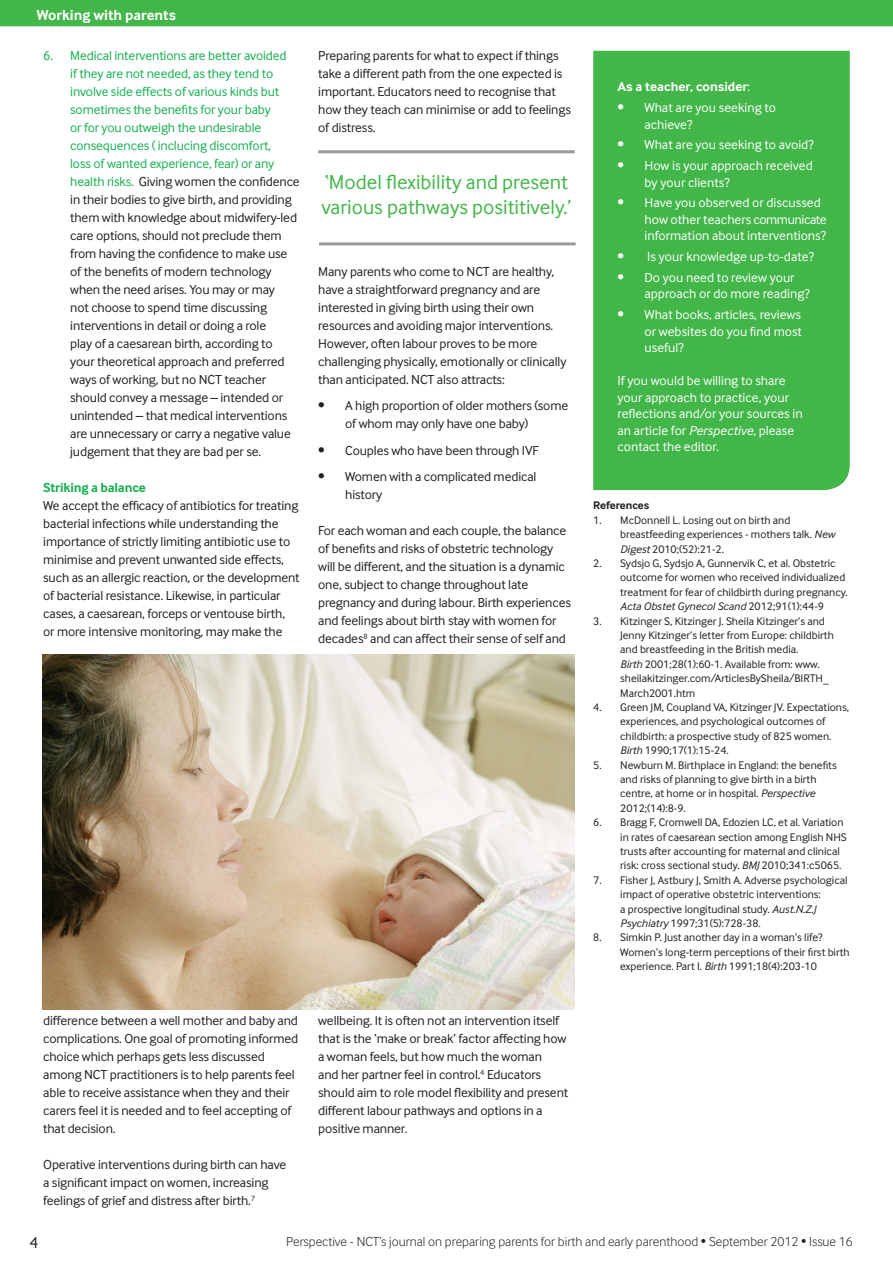
<style>
.page{position:relative;width:893px;height:1263px;background:#fff}
.page>*{position:absolute;margin:0;border:0;box-sizing:border-box;transform-origin:0 0}
.t1{font:21px/25.5px "Inter Face";color:#42b649}
.t2{font:16.5px "Inter Face";color:#231f20}
.t3{font:700 15px "Inter Face";color:#fff}
.t4{font:13.5px/18px "Inter Face";letter-spacing:-.01em;color:#231f20}
.t5{font:13.5px/16.5px "Inter Face";color:#fff}
.t6{font:300 13.5px "Inter Face";color:#231f20}
.t7{font:700 13.5px "Inter Face";color:#fff}
.t8{font:700 13.5px "Inter Face";letter-spacing:-.01em;color:#15b050}
.t9{font:11.4px/14.4px "Inter Face";color:#231f20}
.t10{font:700 11.4px "Inter Face";color:#231f20}
.s1{color:#15b050}
.s2{font-weight:400}
.s3{font-family:"Inter Face Typo";font-style:italic}
</style>
<div class="page">
<div style="left:593px;top:51px;width:257px;height:439px;background:#42b649"></div>
<div style="left:0;top:0;width:893px;height:26px;background:#42b649"></div>
<img style="left:43px;top:654px;width:532px;height:355px">
<hr style="left:318px;top:150px;width:257px;height:3px;background:#231f20">
<hr style="left:319px;top:242px;width:257px;height:3px;background:#231f20">
<p class="t3" style="left:43px;top:6px;width:141px">Working with parents</p>
<p class="t4" style="left:70px;top:46px;width:231px;text-indent:-27px"><span class="s1">6. Medical interventions are better avoided<br>if they are not needed, as they tend to involve side effects of various kinds but sometimes the benefits for your baby<br>or for you outweigh the undesirable consequences ( inclucing discomfort,<br>loss of wanted experience, fear) or any health risks.</span> Giving women the confidence in their bodies to give birth, and providing them with knowledge about midwifery-led care options, should not preclude them from having the confidence to make use of the benefits of modern technology when the need arises. You may or may<br>not choose to spend time discussing interventions in detail or doing a role<br>play of a caesarean birth, according to your theoretical approach and preferred ways of working, but no NCT teacher should convey a message – intended or unintended – that medical interventions are unnecessary or carry a negative value judgement that they are bad per se.</p>
<p class="t8" style="left:43px;top:479px;width:104px">Striking a balance</p>
<p class="t4" style="left:43px;top:496px;width:258px">We accept the efficacy of antibiotics for treating bacterial infections while understanding the importance of strictly limiting antibiotic use to minimise and prevent unwanted side effects, such as an allergic reaction, or the development of bacterial resistance. Likewise, in particular cases, a caesarean, forceps or ventouse birth, or more intensive monitoring, may make the</p>
<p class="t3" style="left:37px;top:6px;width:141px">Working with parents</p>
<p class="t4" style="left:318px;top:46px;width:254px">Preparing parents for what to expect if things take a different path from the one expected is important. Educators need to recognise that how they teach can minimise or add to feelings of distress.</p>
<p class="t1" style="left:321px;top:169px;width:252px">‘Model flexibility and present various pathways posititively.’</p>
<p class="t4" style="left:318px;top:262px;width:250px">Many parents who come to NCT are healthy, have a straightforward pregnancy and are interested in giving birth using their own resources and avoiding major interventions.<br>However, often labour proves to be more challenging physically, emotionally or clinically than anticipated. NCT also attracts:</p>
<p class="t4" style="left:345px;top:397px;width:225px;text-indent:-27px">• A high proportion of older mothers (some of whom may only have one baby)</p>
<p class="t4" style="left:318px;top:441px;width:222px">• Couples who have been through IVF</p>
<p class="t4" style="left:345px;top:468px;width:193px;text-indent:-27px">• Women with a complicated medical history</p>
<p class="t4" style="left:318px;top:522px;width:254px">For each woman and each couple, the balance of benefits and risks of obstetric technology will be different, and the situation is a dynamic one, subject to change throughout late pregnancy and during labour. Birth experiences and feelings about birth stay with women for decades<sup>8</sup> and can affect their sense of self and</p>
<p class="t4" style="left:43px;top:1012px;width:257px">difference between a well mother and baby and complications. One goal of promoting informed choice which perhaps gets less discussed among NCT practitioners is to help parents feel able to receive assistance when they and their carers feel it is needed and to feel accepting of that decision.</p>
<p class="t4" style="left:43px;top:1156px;width:245px">Operative interventions during birth can have a significant impact on women, increasing feelings of grief and distress after birth.<sup>7</sup></p>
<p class="t4" style="left:318px;top:1012px;width:252px">wellbeing. It is often not an intervention itself that is the ‘make or break’ factor affecting how a woman feels, but how much the woman<br>and her partner feel in control.<sup>4</sup> Educators should aim to role model flexibility and present different labour pathways and options in a positive manner.</p>
<p class="t7" style="left:618px;top:79px;width:134px">As a teacher, consider<span class="s2">:</span></p>
<p class="t5" style="left:645px;top:99px;width:133px;text-indent:-27px">• What are you seeking to achieve?</p>
<p class="t5" style="left:618px;top:136px;width:198px">• What are you seeking to avoid?</p>
<p class="t5" style="left:645px;top:157px;width:170px;text-indent:-27px">• How is your approach received by your clients?</p>
<p class="t5" style="left:645px;top:194px;width:184px;text-indent:-27px">• Have you observed or discussed how other teachers communicate information about interventions?</p>
<p class="t5" style="left:618px;top:248px;width:198px">• Is your knowledge up-to-date?</p>
<p class="t5" style="left:645px;top:269px;width:167px;text-indent:-27px">• Do you need to review your approach or do more reading?</p>
<p class="t5" style="left:645px;top:306px;width:159px;text-align:justify;text-indent:-27px">• What books, articles, reviews or websites do you find most useful?</p>
<p class="t5" style="left:618px;top:372px;width:187px">If you would be willing to share your approach to practice, your reflections and/or your sources in an article for <span class="s3">Perspective</span>, please contact the editor.</p>
<p class="t10" style="left:593px;top:499px;width:58px">References</p>
<p class="t9" style="left:620px;top:513px;width:216px;text-indent:-27px">1. McDonnell L. Losing out on birth and breastfeeding experiences - mothers talk. <span class="s3">New<br>Digest</span> 2010;(52):21-2.</p>
<p class="t9" style="left:620px;top:556px;width:229px;text-indent:-27px">2. Sydsjo G, Sydsjo A, Gunnervik C, et al. Obstetric outcome for women who received individualized treatment for fear of childbirth during pregnancy.<br><span class="s3">Acta Obstet Gynecol Scand</span> 2012;91(1):44-9</p>
<p class="t9" style="left:620px;top:613px;width:215px;text-indent:-27px">3. Kitzinger S, Kitzinger J. Sheila Kitzinger’s and Jenny Kitzinger’s letter from Europe: childbirth and breastfeeding in the British media.<br><span class="s3">Birth</span> 2001;28(1):60-1. Available from: www. sheilakitzinger.com/ArticlesBySheila/BIRTH_ March2001.htm</p>
<p class="t9" style="left:620px;top:700px;width:230px;text-indent:-27px">4. Green JM, Coupland VA, Kitzinger JV. Expectations, experiences, and psychological outcomes of childbirth: a prospective study of 825 women.<br><span class="s3">Birth</span> 1990;17(1):15-24.</p>
<p class="t9" style="left:620px;top:757px;width:218px;text-indent:-27px">5. Newburn M. Birthplace in England: the benefits and risks of planning to give birth in a birth centre, at home or in hospital. <span class="s3">Perspective </span>2012;(14):8-9.</p>
<p class="t9" style="left:620px;top:815px;width:228px;text-indent:-27px">6. Bragg F, Cromwell DA, Edozien LC, et al. Variation in rates of caesarean section among English NHS trusts after accounting for maternal and clinical risk: cross sectional study. <span class="s3">BMJ</span> 2010;341:c5065.</p>
<p class="t9" style="left:620px;top:873px;width:229px;text-indent:-27px">7. Fisher J, Astbury J, Smith A. Adverse psychological impact of operative obstetric interventions:<br>a prospective longitudinal study. <span class="s3">Aust.N.Z.J Psychiatry</span> 1997;31(5):728-38.</p>
<p class="t9" style="left:620px;top:930px;width:231px;text-indent:-27px">8. Simkin P. Just another day in a woman’s life?<br>Women’s long-term perceptions of their first birth experience. Part I. <span class="s3">Birth</span> 1991;18(4):203-10</p>
<p class="t2" style="left:29px;top:1233px;width:10px">4</p>
<p class="t6" style="left:286px;top:1234px;width:568px">Perspective - NCT’s journal on preparing parents for birth and early parenthood • September 2012 • Issue 16</p>
</div>
